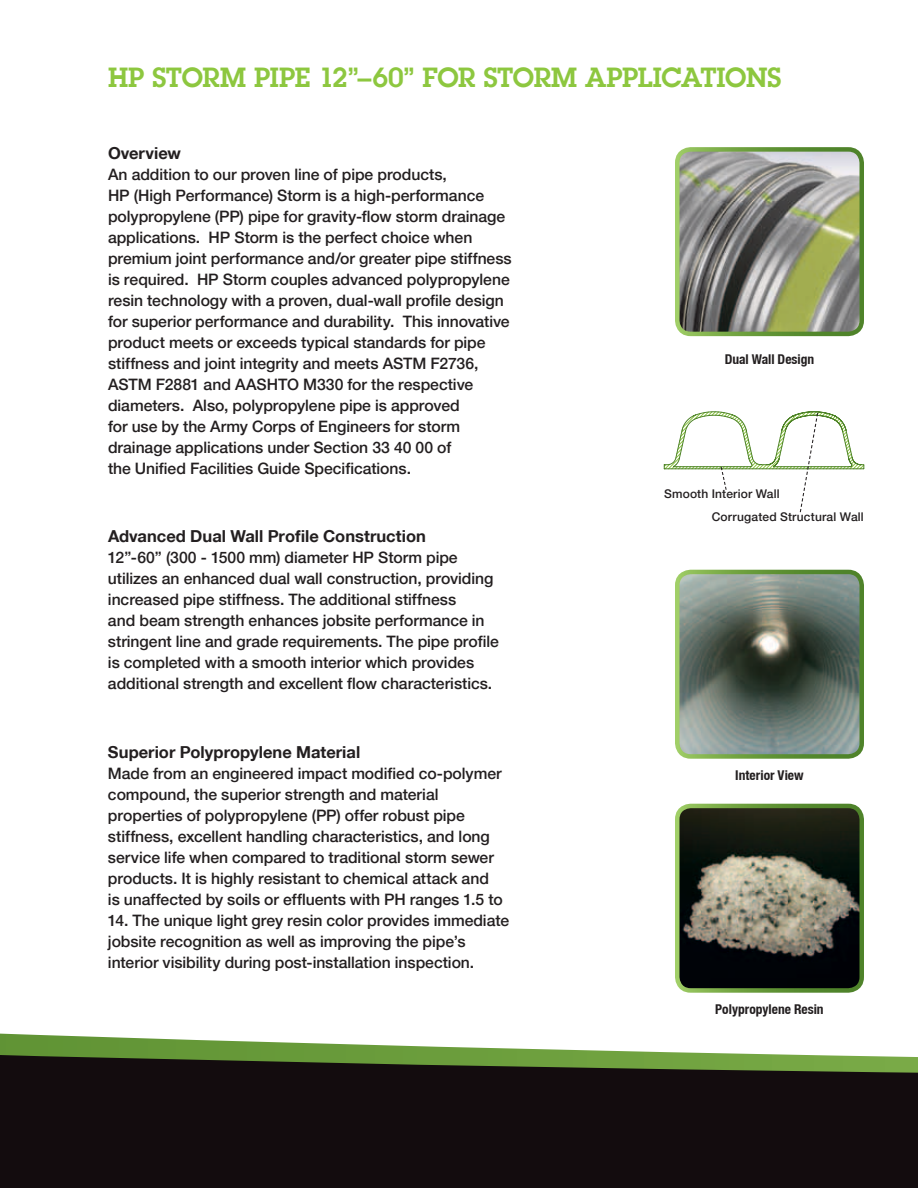
<style>
.page{position:relative;width:918px;height:1188px;background:#fff}
.page>*{position:absolute;margin:0;border:0;box-sizing:border-box;transform-origin:0 0}
.t1{font:600 27px "Lubalin Graph Std";letter-spacing:-.01em;color:#8dc73f}
.t2{font:700 16.5px "Helvetica Neue LT";color:#231f20}
.t3{font:500 15.75px/21px "Helvetica Neue LT";letter-spacing:-.005em;color:#231f20}
.t4{font:700 condensed 13.5px "Helvetica Neue LT";color:#231f20}
.t5{font:500 12px "Helvetica Neue LT";letter-spacing:.015em;color:#231f20}
</style>
<div class="page">
<svg style="left:0;top:1034px;width:804px;height:21px"></svg>
<svg style="left:0;top:1055px;width:918px;height:133px;fill:#130c0e"></svg>
<img style="left:680px;top:152px;width:179px;height:179px">
<div style="left:675px;top:147px;width:189px;height:189px;border:4px solid #fff;border-radius:14px"></div>
<img style="left:680px;top:809px;width:179px;height:179px">
<div style="left:675px;top:804px;width:189px;height:189px;border:4px solid #fff;border-radius:14px"></div>
<img style="left:680px;top:575px;width:179px;height:179px">
<div style="left:675px;top:570px;width:189px;height:189px;border:4px solid #fff;border-radius:14px"></div>
<svg style="left:664px;top:411px;width:200px;height:102px"></svg>
<h1 class="t1" style="left:108px;top:59px;width:410px">HP STORM PIPE 12”–60” FOR STORM</h1>
<h1 class="t1" style="left:585px;top:59px;width:197px">APPLICATIONS</h1>
<p class="t2" style="left:108px;top:143px;width:75px">Overview</p>
<p class="t3" style="left:108px;top:164px;width:405px">An addition to our proven line of pipe products,<br>HP (High Performance) Storm is a high-performance polypropylene (PP) pipe for gravity-flow storm drainage applications. HP Storm is the perfect choice when premium joint performance and/or greater pipe stiffness is required. HP Storm couples advanced polypropylene resin technology with a proven, dual-wall profile design for superior performance and durability. This innovative product meets or exceeds typical standards for pipe stiffness and joint integrity and meets ASTM F2736, ASTM F2881 and AASHTO M330 for the respective diameters. Also, polypropylene pipe is approved<br>for use by the Army Corps of Engineers for storm drainage applications under Section 33 40 00 of<br>the Unified Facilities Guide Specifications.</p>
<p class="t2" style="left:108px;top:526px;width:319px">Advanced Dual Wall Profile Construction</p>
<p class="t3" style="left:108px;top:547px;width:392px">12”-60” (300 - 1500 mm) diameter HP Storm pipe utilizes an enhanced dual wall construction, providing increased pipe stiffness. The additional stiffness<br>and beam strength enhances jobsite performance in stringent line and grade requirements. The pipe profile is completed with a smooth interior which provides additional strength and excellent flow characteristics.</p>
<p class="t2" style="left:108px;top:742px;width:254px">Superior Polypropylene Material</p>
<p class="t3" style="left:108px;top:762px;width:396px">Made from an engineered impact modified co-polymer compound, the superior strength and material properties of polypropylene (PP) offer robust pipe stiffness, excellent handling characteristics, and long service life when compared to traditional storm sewer products. It is highly resistant to chemical attack and is unaffected by soils or effluents with PH ranges 1.5 to</p>
<p class="t3" style="left:108px;top:909px;width:403px">14. The unique light grey resin color provides immediate jobsite recognition as well as improving the pipe’s interior visibility during post-installation inspection.</p>
<p class="t4" style="left:725px;top:351px;width:91px">Dual Wall Design</p>
<p class="t5" style="left:664px;top:487px;width:117px">Smooth Interior Wall</p>
<p class="t5" style="left:712px;top:510px;width:154px">Corrugated Structural Wall</p>
<p class="t4" style="left:735px;top:767px;width:70px">Interior View</p>
<p class="t4" style="left:715px;top:1001px;width:110px">Polypropylene Resin</p>
</div>
